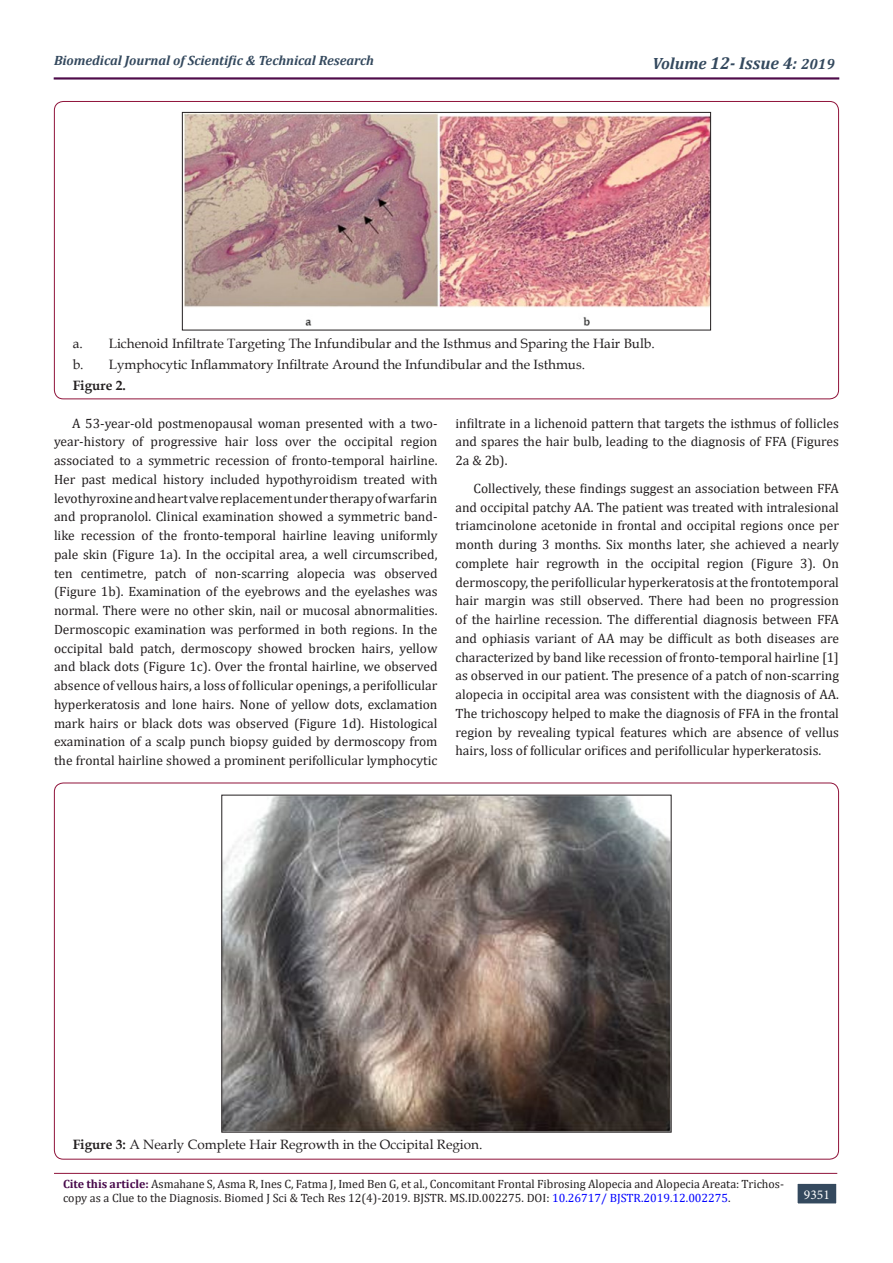
<style>
.page{position:relative;width:893px;height:1263px;background:#fff}
.page>*{position:absolute;margin:0;border:0;box-sizing:border-box;transform-origin:0 0}
.t1{font:italic 700 17.1px "Cambria";color:#34495e}
.List_Paragraph{font:13.5px/18.8px "Cambria";color:#231f20;text-align:justify}
.t2{font:13.5px/20.7px "Book Antiqua";color:#231f20}
.t3{font:italic 700 13.5px "Cambria";color:#34495e}
.t4{font:13.5px "Minion Pro";color:#fff}
.t5{font:12px/14.4px "Cambria";color:#231f20}
.s1{font-size:16.35px}
.s2{font-size:14.7px}
.s3{font-weight:700}
.s4{font-weight:700;color:#480a4b}
.s5{color:#00f}
</style>
<div class="page">
<hr style="left:54px;top:1173px;width:783px;height:1px;background:#8f133a">
<div style="left:54px;top:78px;width:785px;height:1px;background:#8f133a;border:1px solid #480a4b"></div>
<div style="left:797px;top:1183px;width:40px;height:21px;background:#34495e"></div>
<div style="left:796px;top:1182px;width:42px;height:23px;border:2px solid #fff"></div>
<img style="left:184px;top:114px;width:525px;height:212px">
<div style="left:182px;top:112px;width:529px;height:218px;border:1px solid #231f20"></div>
<img style="left:224px;top:797px;width:445px;height:333px">
<div style="left:222px;top:795px;width:449px;height:337px;border:1px solid #231f20"></div>
<p class="t3" style="left:54px;top:51px;width:322px">Biomedical Journal of Scientific &amp; Technical Research</p>
<p class="t1" style="left:652px;top:52px;width:184px"><span class="s1">Volume</span> 12- Issue 4: <span class="s2">2019</span></p>
<p class="t2" style="left:73px;top:333px;width:584px">a. Lichenoid Infiltrate Targeting The Infundibular and the Isthmus and Sparing the Hair Bulb. b. Lymphocytic Inflammatory Infiltrate Around the Infundibular and the Isthmus.<br><span class="s3">Figure 2.</span></p>
<p class="List_Paragraph" style="left:54px;top:414px;width:385px;text-indent:18px">A 53-year-old postmenopausal woman presented with a two&shy;year-history of progressive hair loss over the occipital region associated to a symmetric recession of fronto-temporal hairline.<br>Her past medical history included hypothyroidism treated with levothyroxine and heart valve replacement under therapy of warfarin and propranolol. Clinical examination showed a symmetric band&shy;like recession of the fronto-temporal hairline leaving uniformly pale skin (Figure 1a). In the occipital area, a well circumscribed, ten centimetre, patch of non-scarring alopecia was observed (Figure 1b). Examination of the eyebrows and the eyelashes was normal. There were no other skin, nail or mucosal abnormalities.<br>Dermoscopic examination was performed in both regions. In the occipital bald patch, dermoscopy showed brocken hairs, yellow and black dots (Figure 1c). Over the frontal hairline, we observed absence of vellous hairs, a loss of follicular openings, a perifollicular hyperkeratosis and lone hairs. None of yellow dots, exclamation mark hairs or black dots was observed (Figure 1d). Histological examination of a scalp punch biopsy guided by dermoscopy from the frontal hairline showed a prominent perifollicular lymphocytic</p>
<p class="List_Paragraph" style="left:455px;top:414px;width:385px">infiltrate in a lichenoid pattern that targets the isthmus of follicles and spares the hair bulb, leading to the diagnosis of FFA (Figures 2a &amp; 2b).</p>
<p class="List_Paragraph" style="left:455px;top:479px;width:385px;text-indent:18px">Collectively, these findings suggest an association between FFA and occipital patchy AA. The patient was treated with intralesional triamcinolone acetonide in frontal and occipital regions once per month during 3 months. Six months later, she achieved a nearly complete hair regrowth in the occipital region (Figure 3). On dermoscopy, the perifollicular hyperkeratosis at the frontotemporal hair margin was still observed. There had been no progression of the hairline recession. The differential diagnosis between FFA and ophiasis variant of AA may be difficult as both diseases are characterized by band like recession of fronto-temporal hairline [1] as observed in our patient. The presence of a patch of non-scarring alopecia in occipital area was consistent with the diagnosis of AA.<br>The trichoscopy helped to make the diagnosis of FFA in the frontal region by revealing typical features which are absence of vellus hairs, loss of follicular orifices and perifollicular hyperkeratosis.</p>
<p class="t2" style="left:73px;top:1134px;width:411px"><span class="s3">Figure 3:</span> A Nearly Complete Hair Regrowth in the Occipital Region.</p>
<p class="t5" style="left:63px;top:1177px;width:723px"><span class="s4">Cite this article:</span> Asmahane S, Asma R, Ines C, Fatma J, Imed Ben G, et al., Concomitant Frontal Fibrosing Alopecia and Alopecia Areata: Trichos&shy;copy as a Clue to the Diagnosis. Biomed J Sci &amp; Tech Res 12(4)-2019. BJSTR. MS.ID.002275. DOI: <span class="s5">10.26717/ BJSTR.2019.12.002275</span>.</p>
<p class="t4" style="left:804px;top:1185px;width:27px">9351</p>
</div>
